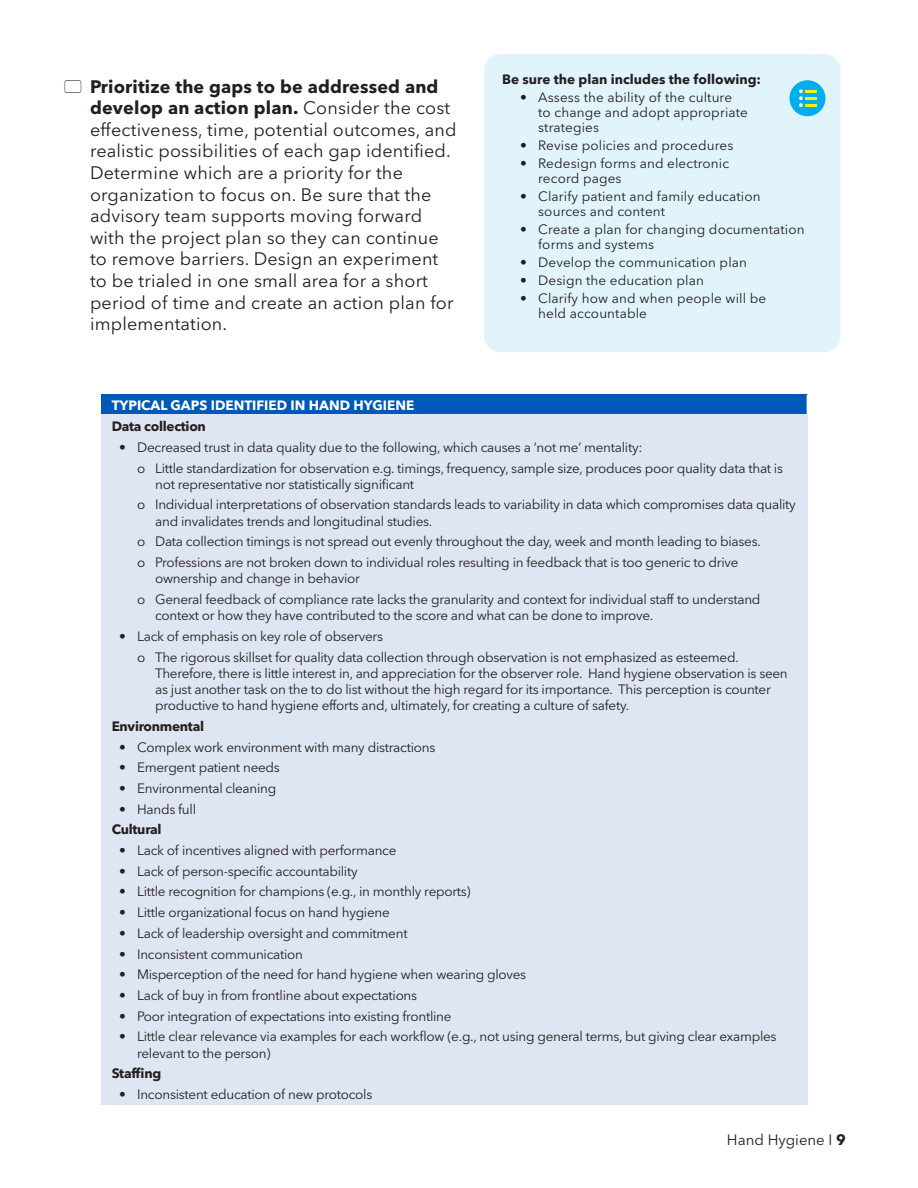
<style>
.page{position:relative;width:918px;height:1188px;background:#fff}
.page>*{position:absolute;margin:0;border:0;box-sizing:border-box;transform-origin:0 0}
.t1{font:18px/21.6px "Avenir Next LT Pro";letter-spacing:.01em;color:#231f20}
.t2{font:15px "Avenir Next LT Pro";color:#231f20}
.t3{font:13.5px/16.2px "Avenir Next LT Pro";letter-spacing:-.02em;color:#231f20}
.t4{font:13.5px/15px "Avenir Next LT Pro";letter-spacing:.01em;color:#231f20}
.PI_Bullet{font:700 13.5px "Avenir Next LT Pro";letter-spacing:-.02em;color:#231f20}
.PI_Header{font:700 13.5px "Avenir Next";color:#fff}
.Highlight_Header{font:700 13.5px "Avenir Next LT Pro";color:#231f20}
.s1{font-weight:700}
</style>
<div class="page">
<div style="left:101px;top:395px;width:706px;height:20px;background:#0058b8"></div>
<div style="left:101px;top:415px;width:706px;height:690px;background:#dfe6f3"></div>
<div style="left:484px;top:54px;width:357px;height:298px;background:#e1f4fc;border-radius:16px"></div>
<div style="left:789px;top:80px;width:36px;height:36px;background:#00aeef;border-radius:50%"></div>
<svg style="left:799px;top:89px;width:18px;height:18px"></svg>
<p class="t1" style="left:90px;top:75px;width:368px"><span class="s1">Prioritize the gaps to be addressed and develop an action plan.</span> Consider the cost effectiveness, time, potential outcomes, and realistic possibilities of each gap identified.<br>Determine which are a priority for the organization to focus on. Be sure that the advisory team supports moving forward with the project plan so they can continue to remove barriers. Design an experiment to be trialed in one small area for a short period of time and create an action plan for implementation.</p>
<p class="Highlight_Header" style="left:502px;top:71px;width:260px">Be sure the plan includes the following:</p>
<p class="t4" style="left:538px;top:90px;width:211px;text-indent:-18px">• Assess the ability of the culture to change and adopt appropriate strategies</p>
<p class="t4" style="left:520px;top:138px;width:215px">• Revise policies and procedures</p>
<p class="t4" style="left:538px;top:156px;width:192px;text-indent:-18px">• Redesign forms and electronic record pages</p>
<p class="t4" style="left:538px;top:189px;width:224px;text-indent:-18px">• Clarify patient and family education sources and content</p>
<p class="t4" style="left:538px;top:222px;width:268px;text-indent:-18px">• Create a plan for changing documentation forms and systems</p>
<p class="t4" style="left:520px;top:255px;width:228px">• Develop the communication plan</p>
<p class="t4" style="left:520px;top:273px;width:185px">• Design the education plan</p>
<p class="t4" style="left:538px;top:291px;width:230px;text-indent:-18px">• Clarify how and when people will be held accountable</p>
<p class="PI_Header" style="left:112px;top:393px;width:304px">TYPICAL GAPS IDENTIFIED IN HAND HYGIENE</p>
<p class="PI_Bullet" style="left:112px;top:418px;width:96px">Data collection</p>
<p class="t3" style="left:119px;top:439px;width:525px">• Decreased trust in data quality due to the following, which causes a ‘not me’ mentality:</p>
<p class="t3" style="left:155px;top:460px;width:629px;text-indent:-18px">o Little standardization for observation e.g. timings, frequency, sample size, produces poor quality data that is not representative nor statistically significant</p>
<p class="t3" style="left:155px;top:497px;width:642px;text-indent:-18px">o Individual interpretations of observation standards leads to variability in data which compromises data quality and invalidates trends and longitudinal studies.</p>
<p class="t3" style="left:137px;top:534px;width:625px">o Data collection timings is not spread out evenly throughout the day, week and month leading to biases.</p>
<p class="t3" style="left:155px;top:554px;width:585px;text-indent:-18px">o Professions are not broken down to individual roles resulting in feedback that is too generic to drive ownership and change in behavior</p>
<p class="t3" style="left:155px;top:591px;width:607px;text-indent:-18px">o General feedback of compliance rate lacks the granularity and context for individual staff to understand context or how they have contributed to the score and what can be done to improve.</p>
<p class="t3" style="left:119px;top:628px;width:265px">• Lack of emphasis on key role of observers</p>
<p class="t3" style="left:155px;top:649px;width:634px;text-indent:-18px">o The rigorous skillset for quality data collection through observation is not emphasized as esteemed.<br>Therefore, there is little interest in, and appreciation for the observer role. Hand hygiene observation is seen as just another task on the to do list without the high regard for its importance. This perception is counter productive to hand hygiene efforts and, ultimately, for creating a culture of safety.</p>
<p class="PI_Bullet" style="left:112px;top:718px;width:94px">Environmental</p>
<p class="t3" style="left:119px;top:739px;width:318px">• Complex work environment with many distractions</p>
<p class="t3" style="left:119px;top:759px;width:162px">• Emergent patient needs</p>
<p class="t3" style="left:119px;top:780px;width:159px">• Environmental cleaning</p>
<p class="t3" style="left:119px;top:801px;width:78px">• Hands full</p>
<p class="PI_Bullet" style="left:112px;top:821px;width:51px">Cultural</p>
<p class="t3" style="left:119px;top:842px;width:279px">• Lack of incentives aligned with performance</p>
<p class="t3" style="left:119px;top:863px;width:240px">• Lack of person-specific accountability</p>
<p class="t3" style="left:119px;top:884px;width:353px">• Little recognition for champions (e.g., in monthly reports)</p>
<p class="t3" style="left:119px;top:904px;width:272px">• Little organizational focus on hand hygiene</p>
<p class="t3" style="left:119px;top:925px;width:290px">• Lack of leadership oversight and commitment</p>
<p class="t3" style="left:119px;top:946px;width:185px">• Inconsistent communication</p>
<p class="t3" style="left:119px;top:966px;width:409px">• Misperception of the need for hand hygiene when wearing gloves</p>
<p class="t3" style="left:119px;top:987px;width:300px">• Lack of buy in from frontline about expectations</p>
<p class="t3" style="left:119px;top:1008px;width:334px">• Poor integration of expectations into existing frontline</p>
<p class="t3" style="left:137px;top:1029px;width:641px;text-indent:-18px">• Little clear relevance via examples for each workflow (e.g., not using general terms, but giving clear examples relevant to the person)</p>
<p class="PI_Bullet" style="left:112px;top:1065px;width:51px">Staffing</p>
<p class="t3" style="left:119px;top:1086px;width:255px">• Inconsistent education of new protocols</p>
<p class="t2" style="left:727px;top:1131px;width:121px">Hand Hygiene I <span class="s1">9</span></p>
</div>
